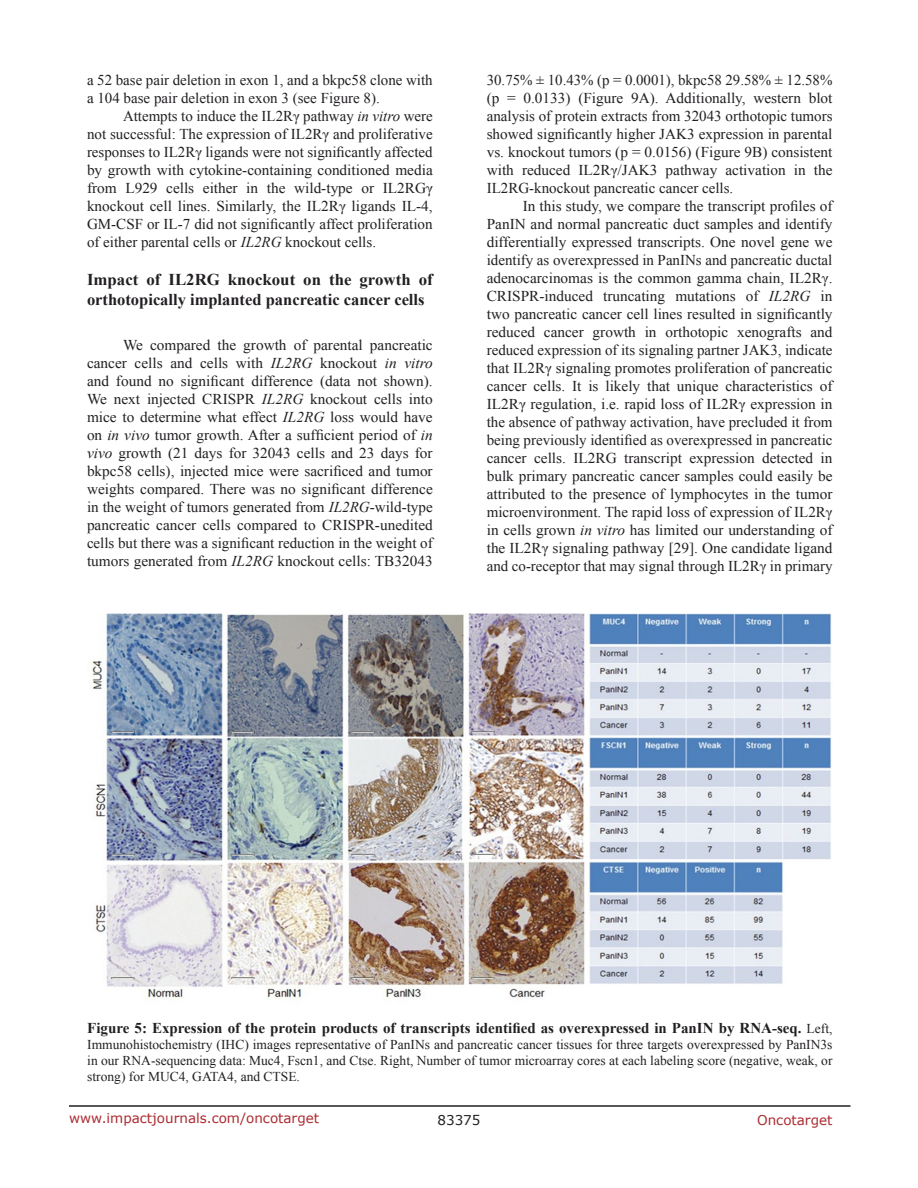
<style>
.page{position:relative;width:918px;height:1188px;background:#fff}
.page>*{position:absolute;margin:0;border:0;box-sizing:border-box;transform-origin:0 0}
.SubHeading{font:700 16.5px/19.8px "Times New Roman";color:#221f22}
.BodyText{font:15px/18px "Times New Roman";color:#221f22;text-align:justify}
.FigureText{font:700 15px "Times New Roman";color:#221f22}
.FigureText-2{font:13.5px/16.2px "Times New Roman";color:#221f22;text-align:justify}
.t1{font:13.5px "Verdana";color:#ac2b31}
.t2{font:13.5px "Verdana";color:#221f22}
.s1{font-style:italic}
.s2{font-weight:400;font-size:13.5px}
</style>
<div class="page">
<hr style="left:69px;top:1105px;width:781px;height:2px;background:#231f20">
<img style="left:91px;top:614px;width:741px;height:385px">
<p class="BodyText" style="left:87px;top:71px;width:347px">a 52 base pair deletion in exon 1, and a bkpc58 clone with a 104 base pair deletion in exon 3 (see Figure 8).</p>
<p class="BodyText" style="left:87px;top:107px;width:347px;text-indent:36px">Attempts to induce the IL2Rγ pathway <span class="s1">in vitro</span> were not successful: The expression of IL2Rγ and proliferative responses to IL2Rγ ligands were not significantly affected by growth with cytokine-containing conditioned media from L929 cells either in the wild-type or IL2RGγ knockout cell lines. Similarly, the IL2Rγ ligands IL-4, GM-CSF or IL-7 did not significantly affect proliferation of either parental cells or <span class="s1">IL2RG</span> knockout cells.</p>
<p class="SubHeading" style="left:87px;top:269px;width:347px">Impact of IL2RG knockout on the growth of orthotopically implanted pancreatic cancer cells</p>
<p class="BodyText" style="left:87px;top:336px;width:347px;text-indent:36px">We compared the growth of parental pancreatic cancer cells and cells with <span class="s1">IL2RG</span> knockout <span class="s1">in vitro </span>and found no significant difference (data not shown).<br>We next injected CRISPR <span class="s1">IL2RG</span> knockout cells into mice to determine what effect <span class="s1">IL2RG</span> loss would have on <span class="s1">in vivo</span> tumor growth. After a sufficient period of <span class="s1">in vivo</span> growth (21 days for 32043 cells and 23 days for bkpc58 cells), injected mice were sacrificed and tumor weights compared. There was no significant difference in the weight of tumors generated from <span class="s1">IL2RG</span>-wild-type pancreatic cancer cells compared to CRISPR-unedited cells but there was a significant reduction in the weight of tumors generated from <span class="s1">IL2RG</span> knockout cells: TB32043</p>
<p class="BodyText" style="left:487px;top:71px;width:347px">30.75% ± 10.43% (p = 0.0001), bkpc58 29.58% ± 12.58% (p = 0.0133) (Figure 9A). Additionally, western blot analysis of protein extracts from 32043 orthotopic tumors showed significantly higher JAK3 expression in parental vs. knockout tumors (p = 0.0156) (Figure 9B) consistent with reduced IL2Rγ/JAK3 pathway activation in the IL2RG-knockout pancreatic cancer cells.</p>
<p class="BodyText" style="left:487px;top:197px;width:347px;text-indent:36px">In this study, we compare the transcript profiles of PanIN and normal pancreatic duct samples and identify differentially expressed transcripts. One novel gene we identify as overexpressed in PanINs and pancreatic ductal adenocarcinomas is the common gamma chain, IL2Rγ.<br>CRISPR-induced truncating mutations of <span class="s1">IL2RG</span> in two pancreatic cancer cell lines resulted in significantly reduced cancer growth in orthotopic xenografts and reduced expression of its signaling partner JAK3, indicate that IL2Rγ signaling promotes proliferation of pancreatic cancer cells. It is likely that unique characteristics of IL2Rγ regulation, i.e. rapid loss of IL2Rγ expression in the absence of pathway activation, have precluded it from being previously identified as overexpressed in pancreatic cancer cells. IL2RG transcript expression detected in bulk primary pancreatic cancer samples could easily be attributed to the presence of lymphocytes in the tumor microenvironment. The rapid loss of expression of IL2Rγ in cells grown <span class="s1">in vitro</span> has limited our understanding of the IL2Rγ signaling pathway [29]. One candidate ligand and co-receptor that may signal through IL2Rγ in primary</p>
<p class="FigureText" style="left:87px;top:1017px;width:747px">Figure 5: Expression of the protein products of transcripts identified as overexpressed in PanIN by RNA-seq. <span class="s2">Left,</span></p>
<p class="FigureText-2" style="left:87px;top:1036px;width:747px">Immunohistochemistry (IHC) images representative of PanINs and pancreatic cancer tissues for three targets overexpressed by PanIN3s in our RNA-sequencing data: Muc4, Fscn1, and Ctse. Right, Number of tumor microarray cores at each labeling score (negative, weak, or strong) for MUC4, GATA4, and CTSE.</p>
<p class="t1" style="left:69px;top:1109px;width:252px">www.impactjournals.com/oncotarget</p>
<p class="t2" style="left:438px;top:1111px;width:44px">83375</p>
<p class="t1" style="left:757px;top:1111px;width:77px">Oncotarget</p>
</div>
